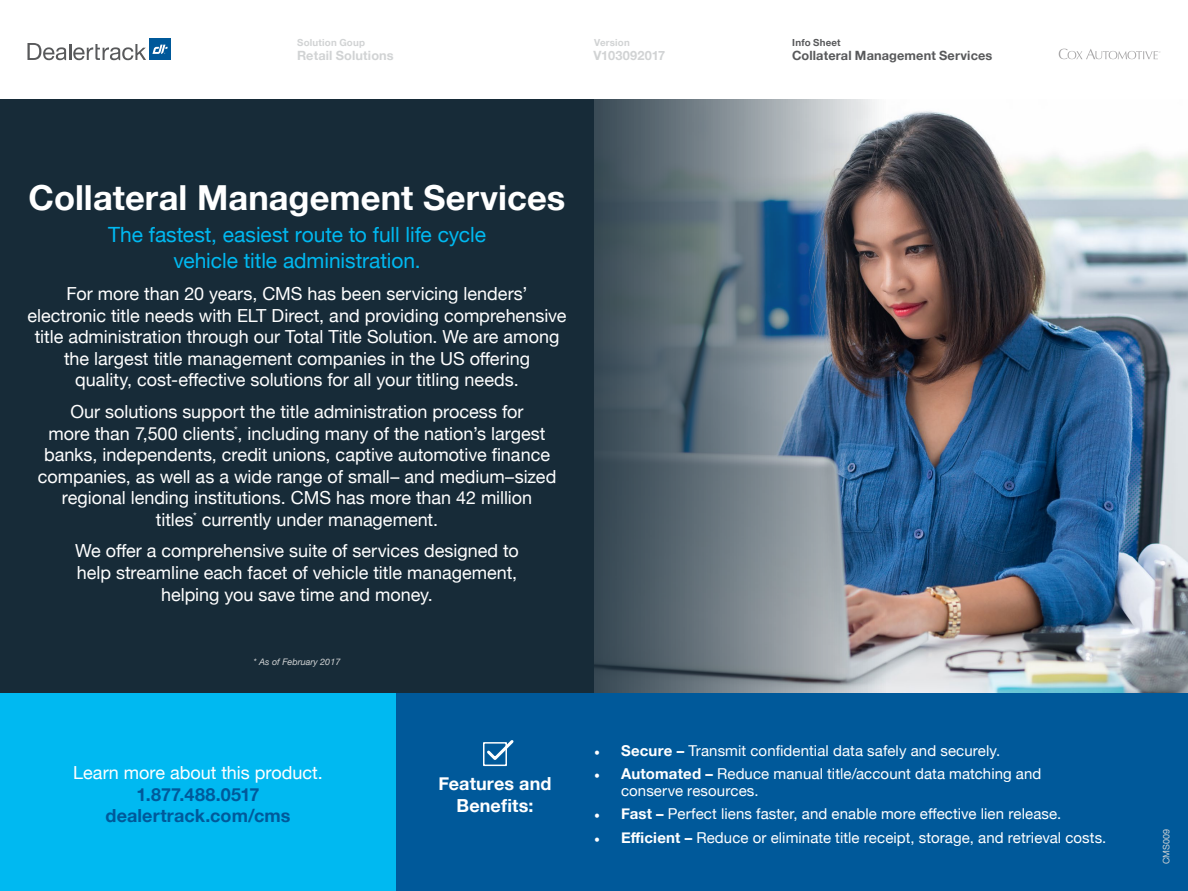
<style>
.page{position:relative;width:1188px;height:891px;background:#fff}
.page>*{position:absolute;margin:0;border:0;box-sizing:border-box;transform-origin:0 0}
.t1{font:700 34.5px "Helvetica Neue";color:#fff}
.t2{font:21px/25.5px "Helvetica Neue";letter-spacing:-.005em;color:#00b9f1;text-align:center}
.t3{font:18px/21.6px "Helvetica Neue";color:#fff;text-align:center}
.t4{font:700 18px/21.6px "Helvetica Neue";letter-spacing:.005em;color:#00599a;text-align:center}
.t5{font:700 18px/21.6px "Helvetica Neue";letter-spacing:.005em;color:#fff;text-align:center}
.t6{font:15px/16.6px "Helvetica Neue";letter-spacing:.005em;color:#fff}
.t7{font:700 12.75px "Helvetica Neue";letter-spacing:.01em;color:#58595b}
.t8{font:700 12.75px "Helvetica Neue";letter-spacing:.01em;color:#d1d3d4}
.t9{font:700 9.75px "Helvetica Neue";letter-spacing:.02em;color:#d1d3d4}
.t10{font:700 9.75px "Helvetica Neue";letter-spacing:.02em;color:#58595b}
.t11{font:italic 9px "Helvetica Neue";color:#d1d3d4}
.t12{font:9px "Helvetica Neue";color:#d1d3d4}
.s1{font-family:"Minion Pro";font-weight:700}
.s2{font-weight:700}
</style>
<div class="page">
<img style="left:993px;top:149px;width:195px;height:544px">
<img style="left:594px;top:99px;width:399px;height:594px">
<div style="left:0;top:99px;width:594px;height:594px;background:#172b38"></div>
<div style="left:396px;top:693px;width:792px;height:198px;background:#00599a"></div>
<div style="left:483px;top:742px;width:24px;height:24px;border:2px solid #fff"></div>
<svg style="left:484px;top:740px;width:30px;height:23px"></svg>
<div style="left:0;top:693px;width:396px;height:198px;background:#00b9f1"></div>
<svg style="left:27px;top:43px;width:119px;height:17px"></svg>
<div style="left:149px;top:39px;width:22px;height:21px;background:#00599a"></div>
<svg style="left:152px;top:45px;width:16px;height:9px"></svg>
<svg style="left:1059px;top:49px;width:101px;height:10px"></svg>
<p class="t9" style="left:297px;top:35px;width:69px">Solution Goup</p>
<p class="t8" style="left:297px;top:45px;width:98px">Retail Solutions</p>
<p class="t9" style="left:594px;top:35px;width:37px">Version</p>
<p class="t8" style="left:593px;top:45px;width:73px">V103092017</p>
<p class="t10" style="left:792px;top:35px;width:50px">Info Sheet</p>
<p class="t7" style="left:792px;top:45px;width:202px">Collateral Management Services</p>
<h1 class="t1" style="left:29px;top:171px;width:538px">Collateral Management Services</h1>
<p class="t2" style="left:108px;top:223px;width:379px">The fastest, easiest route to full life cycle vehicle title administration.</p>
<p class="t3" style="left:27px;top:284px;width:541px">For more than 20 years, CMS has been servicing lenders’ electronic title needs with ELT Direct, and providing comprehensive title administration through our Total Title Solution. We are among the largest title management companies in the US offering<br>quality, cost-effective solutions for all your titling needs.</p>
<p class="t3" style="left:38px;top:402px;width:520px">Our solutions support the title administration process for<br>more than 7,500 clients<sup>*</sup>, including many of the nation’s largest banks, independents, credit unions, captive automotive finance companies, as well as a wide range of small– and medium–sized regional lending institutions. CMS has more than 42 million<br>titles<sup>*</sup> currently under management.</p>
<p class="t3" style="left:75px;top:541px;width:445px">We offer a comprehensive suite of services designed to help streamline each facet of vehicle title management, helping you save time and money.</p>
<p class="t11" style="left:254px;top:656px;width:88px">* As of February 2017</p>
<p class="t3" style="left:73px;top:763px;width:251px">Learn more about this product.</p>
<p class="t4" style="left:106px;top:784px;width:186px">1.877.488.0517 dealertrack.com/cms</p>
<p class="t5" style="left:438px;top:773px;width:115px">Features and<br>Benefits:</p>
<p class="t6" style="left:594px;top:743px;width:408px"><span class="s1">•</span> <span class="s2">Secure –</span> Transmit confidential data safely and securely.</p>
<p class="t6" style="left:621px;top:766px;width:422px;text-indent:-27px"><span class="s1">•</span> <span class="s2">Automated –</span> Reduce manual title/account data matching and conserve resources.</p>
<p class="t6" style="left:594px;top:807px;width:469px"><span class="s1">•</span> <span class="s2">Fast –</span> Perfect liens faster, and enable more effective lien release.</p>
<p class="t6" style="left:594px;top:830px;width:514px"><span class="s1">•</span> <span class="s2">Efficient –</span> Reduce or eliminate title receipt, storage, and retrieval costs.</p>
<p class="t12" style="left:1160px;top:864px;width:37px;rotate:-90deg">CMS009</p>
</div>
